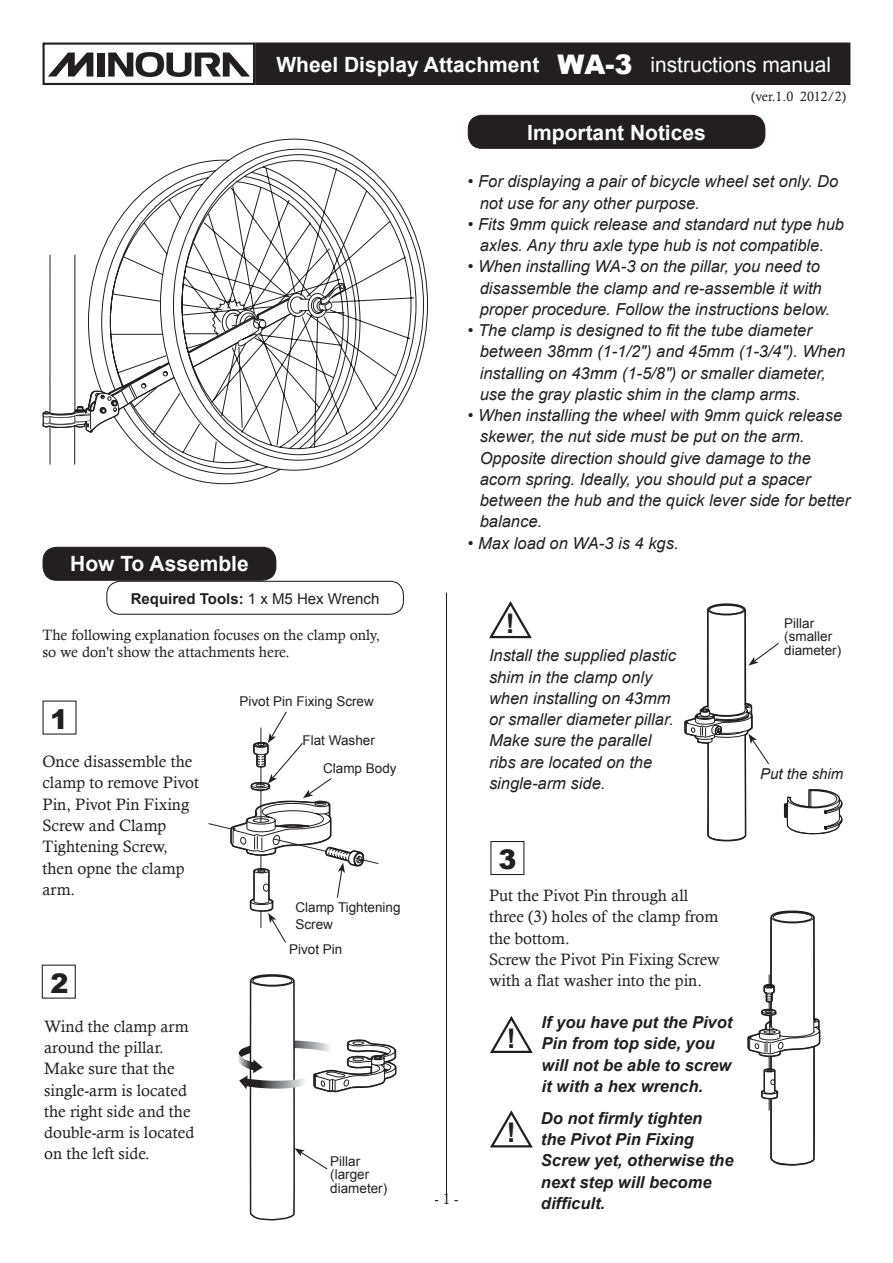
<style>
.page{position:relative;width:893px;height:1263px;background:#fff}
.page>*{position:absolute;margin:0;border:0;box-sizing:border-box;transform-origin:0 0}
.t1{font:900 27px "Arial";color:#231f20}
.t2{font:700 27px "Arial";color:#231f20}
.t3{font:700 21px "Arial";color:#fff}
.t4{font:italic 16.5px/21.3px "Arial";color:#231f20}
.t5{font:16.5px/21.3px "Calisto";color:#231f20}
.t6{font:italic 700 16.5px/21.3px "Arial";color:#231f20}
.t7{font:15px/17px "Calisto";color:#231f20}
.t8{font:700 15px "Arial";color:#231f20}
.t9{font:italic 15px "Arial";color:#231f20}
.t10{font:13.5px/13.8px "Arial";color:#231f20}
.t11{font:13.5px "Calisto";color:#231f20}
.s1{font-weight:900;font-size:27px}
.s2{font-weight:400}
</style>
<div class="page">
<div style="left:468px;top:115px;width:297px;height:33px;background:#231f20;border-radius:14px"></div>
<div style="left:468px;top:115px;width:297px;height:34px;border:1px solid #231f20;border-radius:14px"></div>
<div style="left:43px;top:43px;width:212px;height:42px;border:2px solid #231f20"></div>
<svg style="left:48px;top:53px;width:45px;height:24px"></svg>
<div style="left:98px;top:53px;width:7px;height:24px;background:#231f20"></div>
<svg style="left:108px;top:52px;width:142px;height:25px"></svg>
<div style="left:256px;top:43px;width:594px;height:41px;background:#231f20"></div>
<div style="left:255px;top:43px;width:595px;height:42px;border:2px solid #231f20"></div>
<div style="left:43px;top:547px;width:233px;height:33px;background:#231f20;border-radius:14px"></div>
<div style="left:43px;top:547px;width:233px;height:34px;border:1px solid #231f20;border-radius:14px"></div>
<svg style="left:489px;top:601px;width:43px;height:38px"></svg>
<svg style="left:238px;top:974px;width:159px;height:247px"></svg>
<hr style="left:446px;top:592px;width:1px;height:603px;background:#231f20">
<svg style="left:747px;top:910px;width:74px;height:256px"></svg>
<div style="left:42px;top:964px;width:34px;height:35px;border:1px solid #231f20"></div>
<svg style="left:490px;top:1016px;width:43px;height:37px"></svg>
<svg style="left:490px;top:1110px;width:43px;height:38px"></svg>
<div style="left:106px;top:581px;width:298px;height:34px;border:1px solid #231f20;border-radius:14px"></div>
<svg style="left:208px;top:711px;width:171px;height:232px"></svg>
<div style="left:490px;top:841px;width:34px;height:34px;border:1px solid #231f20"></div>
<svg style="left:42px;top:254px;width:46px;height:211px"></svg>
<svg style="left:88px;top:139px;width:340px;height:345px"></svg>
<svg style="left:684px;top:603px;width:159px;height:239px"></svg>
<p class="t3" style="left:276px;top:51px;width:556px">Wheel Display Attachment <span class="s1">WA-3</span> <span class="s2">instructions manual</span></p>
<p class="t11" style="left:751px;top:88px;width:96px">(ver.1.0 2012/2)</p>
<p class="t3" style="left:70px;top:549px;width:180px">How To Assemble</p>
<p class="t8" style="left:131px;top:588px;width:250px">Required Tools: <span class="s2">1 x M5 Hex Wrench</span></p>
<p class="t7" style="left:43px;top:626px;width:339px">The following explanation focuses on the clamp only, so we don't show the attachments here.</p>
<h1 class="t1" style="left:50px;top:699px;width:20px">1</h1>
<p class="t5" style="left:43px;top:751px;width:151px">Once disassemble the</p>
<p class="t5" style="left:43px;top:772px;width:158px">clamp to remove Pivot<br>Pin, Pivot Pin Fixing<br>Screw and Clamp<br>Tightening Screw, then opne the clamp arm.</p>
<h1 class="t1" style="left:50px;top:963px;width:20px">2</h1>
<p class="t5" style="left:44px;top:1015px;width:152px">Wind the clamp arm around the pillar.<br>Make sure that the single-arm is located the right side and the double-arm is located on the left side.</p>
<p class="t10" style="left:240px;top:695px;width:136px">Pivot Pin Fixing Screw</p>
<p class="t10" style="left:303px;top:733px;width:74px">Flat Washer</p>
<p class="t10" style="left:323px;top:761px;width:75px">Clamp Body</p>
<p class="t10" style="left:295px;top:899px;width:107px;line-height:17px">Clamp Tightening<br>Screw</p>
<p class="t10" style="left:289px;top:943px;width:55px">Pivot Pin</p>
<p class="t10" style="left:330px;top:1154px;width:59px">Pillar (larger diameter)</p>
<p class="t3" style="left:527px;top:118px;width:180px">Important Notices</p>
<p class="t4" style="left:480px;top:171px;width:360px;text-indent:-12px">• For displaying a pair of bicycle wheel set only. Do not use for any other purpose.</p>
<p class="t4" style="left:468px;top:214px;width:378px;text-align:center">• Fits 9mm quick release and standard nut type hub axles. Any thru axle type hub is not compatible.</p>
<p class="t4" style="left:480px;top:256px;width:352px;text-indent:-12px">• When installing WA-3 on the pillar, you need to disassemble the clamp and re-assemble it with proper procedure. Follow the instructions below.</p>
<p class="t4" style="left:480px;top:320px;width:367px;text-indent:-12px">• The clamp is designed to fit the tube diameter between 38mm (1-1/2") and 45mm (1-3/4"). When installing on 43mm (1-5/8") or smaller diameter, use the gray plastic shim in the clamp arms.</p>
<p class="t4" style="left:480px;top:405px;width:372px;text-indent:-12px">• When installing the wheel with 9mm quick release skewer, the nut side must be put on the arm.<br>Opposite direction should give damage to the acorn spring. Ideally, you should put a spacer between the hub and the quick lever side for better balance.</p>
<p class="t4" style="left:468px;top:532px;width:212px">• Max load on WA-3 is 4 kgs.</p>
<p class="t7" style="left:434px;top:1190px;width:26px">- 1 -</p>
<h1 class="t2" style="left:506px;top:608px;width:10px">!</h1>
<p class="t4" style="left:489px;top:645px;width:189px">Install the supplied plastic shim in the clamp only when installing on 43mm or smaller diameter pillar.<br>Make sure the parallel ribs are located on the single-arm side.</p>
<h1 class="t1" style="left:498px;top:840px;width:20px">3</h1>
<p class="t5" style="left:489px;top:884px;width:232px">Put the Pivot Pin through all three (3) holes of the clamp from the bottom.<br>Screw the Pivot Pin Fixing Screw with a flat washer into the pin.</p>
<h1 class="t2" style="left:507px;top:1023px;width:10px">!</h1>
<p class="t6" style="left:542px;top:1012px;width:192px">If you have put the Pivot<br>Pin from top side, you will not be able to screw it with a hex wrench.</p>
<h1 class="t2" style="left:507px;top:1118px;width:10px">!</h1>
<p class="t6" style="left:541px;top:1108px;width:194px">Do not firmly tighten<br>the Pivot Pin Fixing<br>Screw yet, otherwise the next step will become difficult.</p>
<p class="t10" style="left:784px;top:616px;width:59px">Pillar (smaller diameter)</p>
<p class="t9" style="left:760px;top:764px;width:85px">Put the shim</p>
</div>
